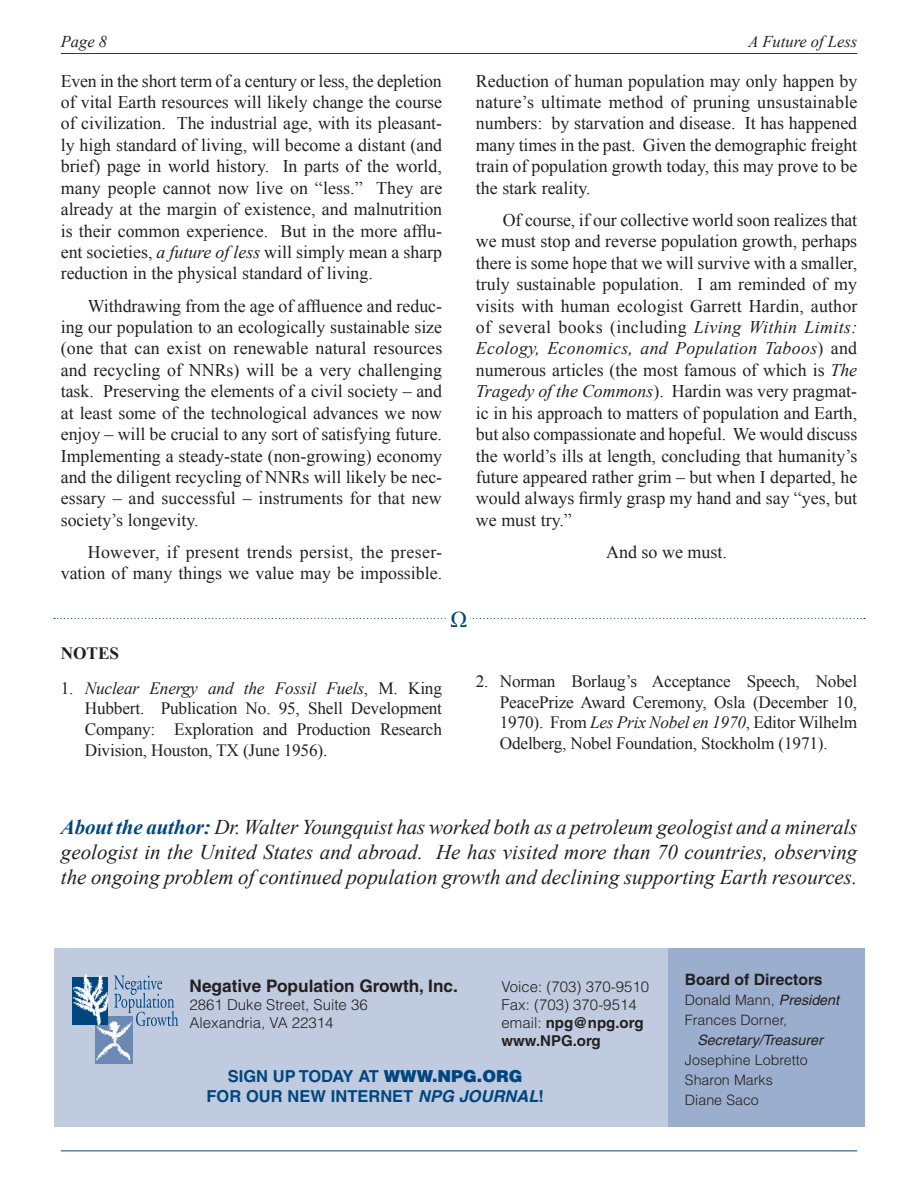
<style>
.page{position:relative;width:918px;height:1188px;background:#fff}
.page>*{position:absolute;margin:0;border:0;box-sizing:border-box;transform-origin:0 0}
.t1{font:22.5px "Times New Roman";color:#00467e}
.t2{font:italic 21px/25.2px "Times New Roman";color:#231f20;text-align:justify}
.t3{font:18px "Times New Roman";color:#231f20}
.Body_Text{font:17.85px/21.5px "Times New Roman";color:#231f20;text-align:justify}
.List{font:17.25px/20.7px "Times New Roman";letter-spacing:-.01em;color:#231f20;text-align:justify}
.t4{font:700 17.25px "Helvetica";color:#231f20}
.t5{font:700 17.25px "Times New Roman";color:#231f20}
.Body_Text-2{font:700 16.5px "Helvetica";color:#00467e}
.t6{font:italic 16.5px "Times New Roman";color:#231f20}
.Body_Text-3{font:700 15.75px "Helvetica";color:#231f20}
.t7{font:300 15px "Helvetica";color:#231f20}
.t8{font:700 15px "Helvetica";color:#231f20}
.Body_Text-4{font:300 14.25px "Helvetica";color:#231f20}
.Body_Text-5{font:italic 14.25px/20px "Helvetica";color:#231f20}
.s1{font-style:italic}
.s2{font-weight:700;color:#00467e}
.s3{font-weight:300}
.s4{font-weight:900}
.s5{font-weight:400;font-style:italic}
.s6{font-weight:300;font-style:normal}
</style>
<div class="page">
<hr style="left:61px;top:53px;width:796px;height:1px;background:#00467e">
<hr style="left:61px;top:1150px;width:796px;height:1px;background:#00467e">
<div style="left:54px;top:949px;width:614px;height:178px;background:#c0cbe0"></div>
<div style="left:668px;top:949px;width:197px;height:178px;background:#9caecd"></div>
<div style="left:95px;top:1016px;width:37px;height:48px;background:#6b89b4"></div>
<svg style="left:72px;top:974px;width:106px;height:88px"></svg>
<svg style="left:54px;top:618px;width:811px;height:1px"></svg>
<div style="left:448px;top:611px;width:22px;height:16px;background:#fff"></div>
<p class="t6" style="left:61px;top:31px;width:48px">Page 8</p>
<p class="t6" style="left:749px;top:31px;width:110px">A Future of Less</p>
<p class="Body_Text" style="left:61px;top:70px;width:383px">Even in the short term of a century or less, the depletion of vital Earth resources will likely change the course of civilization. The industrial age, with its pleasant&shy;ly high standard of living, will become a distant (and brief) page in world history. In parts of the world, many people cannot now live on “less.” They are already at the margin of existence, and malnutrition is their common experience. But in the more afflu&shy;ent societies, <span class="s1">a future of less</span> will simply mean a sharp reduction in the physical standard of living.</p>
<p class="Body_Text" style="left:61px;top:295px;width:383px;text-indent:27px">Withdrawing from the age of affluence and reduc&shy;ing our population to an ecologically sustainable size (one that can exist on renewable natural resources and recycling of NNRs) will be a very challenging task. Preserving the elements of a civil society – and at least some of the technological advances we now enjoy – will be crucial to any sort of satisfying future.<br>Implementing a steady-state (non-growing) economy and the diligent recycling of NNRs will likely be nec&shy;essary – and successful – instruments for that new society’s longevity.</p>
<p class="Body_Text" style="left:61px;top:541px;width:383px;text-align:right">However, if present trends persist, the preser&shy;vation of many things we value may be impossible.</p>
<p class="Body_Text" style="left:476px;top:70px;width:383px">Reduction of human population may only happen by nature’s ultimate method of pruning unsustainable numbers: by starvation and disease. It has happened many times in the past. Given the demographic freight train of population growth today, this may prove to be the stark reality.</p>
<p class="Body_Text" style="left:476px;top:209px;width:383px;text-indent:27px">Of course, if our collective world soon realizes that we must stop and reverse population growth, perhaps there is some hope that we will survive with a smaller, truly sustainable population. I am reminded of my visits with human ecologist Garrett Hardin, author of several books (including <span class="s1">Living Within Limits:<br>Ecology, Economics, and Population Taboos</span>) and numerous articles (the most famous of which is <span class="s1">The Tragedy of the Commons</span>). Hardin was very pragmat&shy;ic in his approach to matters of population and Earth, but also compassionate and hopeful. We would discuss the world’s ills at length, concluding that humanity’s future appeared rather grim – but when I departed, he would always firmly grasp my hand and say “yes, but we must try.”</p>
<p class="t3" style="left:606px;top:540px;width:122px">And so we must.</p>
<p class="t1" style="left:451px;top:604px;width:18px">Ω</p>
<p class="t5" style="left:61px;top:642px;width:60px">NOTES</p>
<p class="List" style="left:85px;top:677px;width:359px;text-indent:-24px">1. <span class="s1">Nuclear Energy and the Fossil Fuels</span>, M. King Hubbert. Publication No. 95, Shell Development Company: Exploration and Production Research Division, Houston, TX (June 1956).</p>
<p class="List" style="left:500px;top:671px;width:359px;text-indent:-24px">2. Norman Borlaug’s Acceptance Speech, Nobel PeacePrize Award Ceremony, Osla (December 10, 1970). From <span class="s1">Les Prix Nobel en 1970</span>, Editor Wilhelm Odelberg, Nobel Foundation, Stockholm (1971).</p>
<p class="t2" style="left:61px;top:814px;width:798px"><span class="s2">About the author:</span> Dr. Walter Youngquist has worked both as a petroleum geologist and a minerals geologist in the United States and abroad. He has visited more than 70 countries, observing the ongoing problem of continued population growth and declining supporting Earth resources.</p>
<p class="t4" style="left:190px;top:976px;width:270px">Negative Population Growth, Inc.</p>
<p class="t7" style="left:502px;top:978px;width:149px">Voice: (703) 370-9510</p>
<p class="t7" style="left:190px;top:996px;width:180px">2861 Duke Street, Suite 36</p>
<p class="t7" style="left:502px;top:996px;width:137px">Fax: (703) 370-9514</p>
<p class="t7" style="left:190px;top:1014px;width:145px">Alexandria, VA 22314</p>
<p class="t8" style="left:502px;top:1014px;width:143px"><span class="s3">email:</span> npg@npg.org</p>
<p class="t8" style="left:502px;top:1032px;width:101px">www.NPG.org</p>
<p class="Body_Text-2" style="left:228px;top:1066px;width:296px">SIGN UP TODAY AT <span class="s4">WWW.NPG.ORG</span></p>
<p class="Body_Text-2" style="left:206px;top:1086px;width:339px">FOR OUR NEW INTERNET <span class="s1">NPG JOURNAL</span>!</p>
<p class="Body_Text-3" style="left:685px;top:970px;width:139px">Board of Directors</p>
<p class="Body_Text-4" style="left:685px;top:991px;width:156px">Donald Mann, <span class="s5">President</span></p>
<p class="Body_Text-5" style="left:697px;top:1010px;width:127px;text-indent:-12px"><span class="s6">Frances Dorner,<br></span>Secretary/Treasurer</p>
<p class="Body_Text-4" style="left:685px;top:1051px;width:124px">Josephine Lobretto</p>
<p class="Body_Text-4" style="left:685px;top:1071px;width:89px">Sharon Marks</p>
<p class="Body_Text-4" style="left:685px;top:1091px;width:75px">Diane Saco</p>
</div>
